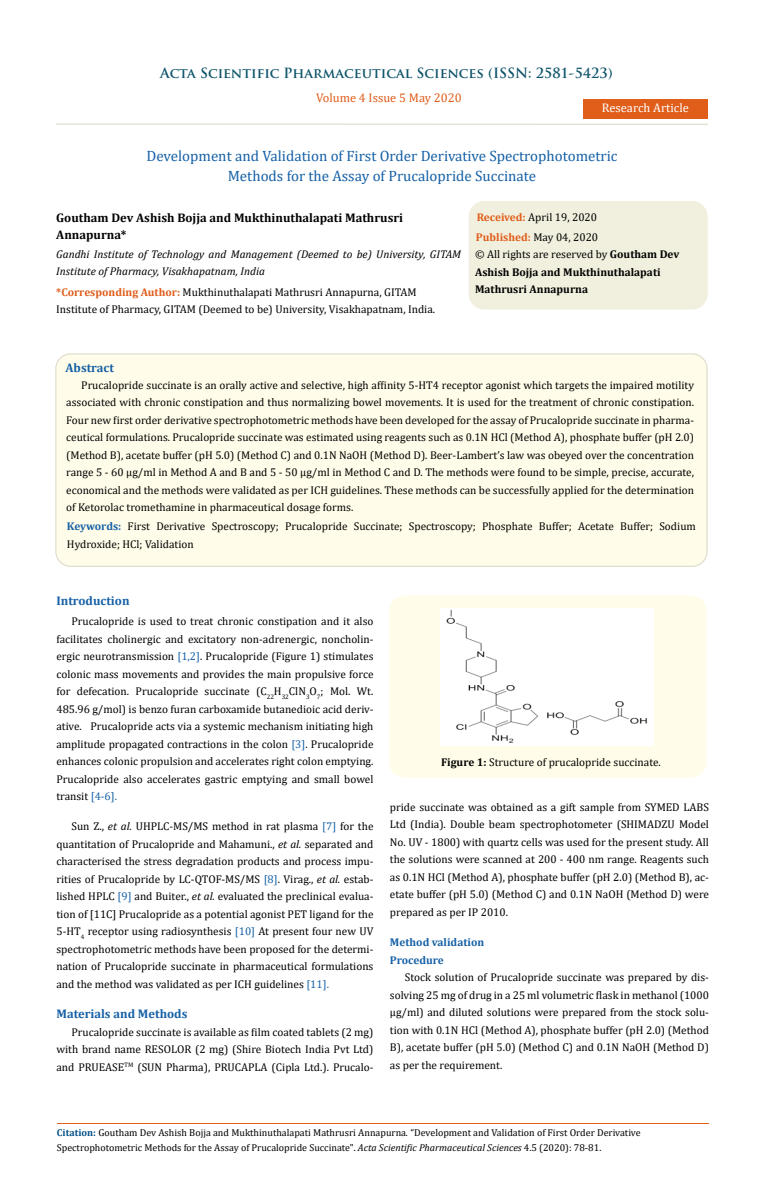
<style>
.page{position:relative;width:764px;height:1200px;background:#fff}
.page>*{position:absolute;margin:0;border:0;box-sizing:border-box;transform-origin:0 0}
.t1{font:15px/20px "Cambria";color:#1560a6;text-align:center}
.t2{font:700 13.75px "Trajan Pro";color:#0e546a}
.t3{font:700 12.5px/17.5px "Cambria";color:#000}
.t4{font:700 12.5px "Cambria";color:#1560a6}
.t5{font:12.5px "Cambria";color:#e05d1a}
.t6{font:12.5px "Cambria";color:#fff}
.t7{font:11.25px/17.5px "Cambria";color:#000;text-align:justify}
.t8{font:italic 11.25px/17.5px "Cambria";color:#000}
.t9{font:700 11.25px/17.5px "Cambria";color:#000}
.t10{font:700 11.25px/18px "Cambria";color:#1560a6}
.t11{font:10px/15px "Cambria";color:#000}
.s1{font-weight:700;color:#e05d1a}
.s2{font-weight:400}
.s3{font-weight:700;color:#1560a6}
.s4{color:#1560a6}
.s5{font-style:italic}
.s6{font-weight:700}
.s7{font-weight:700;color:#035089}
</style>
<div class="page">
<div style="left:583px;top:99px;width:124px;height:20px;background:#e05d1a"></div>
<hr style="left:56px;top:123px;width:651px;height:2px;background:#e0dfcd">
<hr style="left:57px;top:1123px;width:651px;height:1px;background:#e05d1a">
<div style="left:469px;top:202px;width:238px;height:107px;background:#f1f0de;border-radius:15px"></div>
<div style="left:468px;top:201px;width:239px;height:108px;border:1px solid #f1f0de;border-radius:15px"></div>
<div style="left:56px;top:354px;width:651px;height:212px;background:#fffde9;border-radius:15px"></div>
<div style="left:55px;top:353px;width:652px;height:214px;border:1px solid #e0dfcd;border-radius:15px"></div>
<div style="left:389px;top:595px;width:317px;height:183px;background:#fffde9;border-radius:15px"></div>
<div style="left:440px;top:608px;width:213px;height:137px;background:#fff"></div>
<p class="t2" style="left:160px;top:64px;width:454px">Acta Scientific Pharmaceutical Sciences (ISSN: 2581-5423)</p>
<p class="t5" style="left:316px;top:91px;width:147px">Volume 4 Issue 5 May 2020</p>
<p class="t6" style="left:602px;top:100px;width:89px">Research Article</p>
<h1 class="t1" style="left:146px;top:146px;width:472px">Development and Validation of First Order Derivative Spectrophotometric<br>Methods for the Assay of Prucalopride Succinate</h1>
<p class="t3" style="left:56px;top:209px;width:348px">Goutham Dev Ashish Bojja and Mukthinuthalapati Mathrusri<br>Annapurna*</p>
<p class="t8" style="left:56px;top:245px;width:406px">Gandhi Institute of Technology and Management (Deemed to be) University, GITAM<br>Institute of Pharmacy, Visakhapatnam, India</p>
<p class="t7" style="left:56px;top:283px;width:380px"><span class="s1">*Corresponding Author:</span> Mukthinuthalapati Mathrusri Annapurna, GITAM<br>Institute of Pharmacy, GITAM (Deemed to be) University, Visakhapatnam, India.</p>
<p class="t7" style="left:476px;top:208px;width:124px;line-height:19.1px"><span class="s1">Received:</span> April 19, 2020<br><span class="s1">Published:</span> May 04, 2020</p>
<p class="t9" style="left:475px;top:245px;width:206px"><span class="s2">© All rights are reserved by</span> Goutham Dev<br>Ashish Bojja and Mukthinuthalapati<br>Mathrusri Annapurna</p>
<p class="t4" style="left:66px;top:359px;width:50px">Abstract</p>
<p class="t7" style="left:66px;top:376px;width:629px;text-indent:15px">Prucalopride succinate is an orally active and selective, high affinity 5-HT4 receptor agonist which targets the impaired motility associated with chronic constipation and thus normalizing bowel movements. It is used for the treatment of chronic constipation.<br>Four new first order derivative spectrophotometric methods have been developed for the assay of Prucalopride succinate in pharma&shy;ceutical formulations. Prucalopride succinate was estimated using reagents such as 0.1N HCl (Method A), phosphate buffer (pH 2.0) (Method B), acetate buffer (pH 5.0) (Method C) and 0.1N NaOH (Method D). Beer-Lambert’s law was obeyed over the concentration range 5 - 60 µg/ml in Method A and B and 5 - 50 µg/ml in Method C and D. The methods were found to be simple, precise, accurate, economical and the methods were validated as per ICH guidelines. These methods can be successfully applied for the determination of Ketorolac tromethamine in pharmaceutical dosage forms.</p>
<p class="t7" style="left:67px;top:518px;width:630px"><span class="s3">Keywords:</span> First Derivative Spectroscopy; Prucalopride Succinate; Spectroscopy; Phosphate Buffer; Acetate Buffer; Sodium<br>Hydroxide; HCl; Validation</p>
<p class="t4" style="left:56px;top:592px;width:75px">Introduction</p>
<p class="t7" style="left:56px;top:613px;width:318px;text-indent:15px">Prucalopride is used to treat chronic constipation and it also facilitates cholinergic and excitatory non-adrenergic, noncholin&shy;ergic neurotransmission <span class="s4">[1,2]</span>. Prucalopride (Figure 1) stimulates colonic mass movements and provides the main propulsive force for defecation. Prucalopride succinate (C<sub>22</sub>H<sub>32</sub>ClN<sub>3</sub>O<sub>7</sub>; Mol. Wt.<br>485.96 g/mol) is benzo furan carboxamide butanedioic acid deriv&shy;ative. Prucalopride acts via a systemic mechanism initiating high amplitude propagated contractions in the colon <span class="s4">[3]</span>. Prucalopride enhances colonic propulsion and accelerates right colon emptying.<br>Prucalopride also accelerates gastric emptying and small bowel transit <span class="s4">[4-6].</span></p>
<p class="t7" style="left:56px;top:818px;width:318px;text-indent:15px">Sun Z., <span class="s5">et al.</span> UHPLC-MS/MS method in rat plasma <span class="s4">[7]</span> for the quantitation of Prucalopride and Mahamuni., <span class="s5">et al.</span> separated and characterised the stress degradation products and process impu&shy;rities of Prucalopride by LC-QTOF-MS/MS <span class="s4">[8]</span>. Virag., <span class="s5">et al.</span> estab&shy;lished HPLC <span class="s4">[9]</span> and Buiter., <span class="s5">et al.</span> evaluated the preclinical evalua&shy;tion of [11C] Prucalopride as a potential agonist PET ligand for the 5-HT<sub>4</sub> receptor using radiosynthesis <span class="s4">[10]</span> At present four new UV spectrophotometric methods have been proposed for the determi&shy;nation of Prucalopride succinate in pharmaceutical formulations and the method was validated as per ICH guidelines <span class="s4">[11].</span></p>
<p class="t4" style="left:56px;top:1005px;width:133px">Materials and Methods</p>
<p class="t7" style="left:56px;top:1023px;width:318px;text-indent:15px">Prucalopride succinate is available as film coated tablets (2 mg) with brand name RESOLOR (2 mg) (Shire Biotech India Pvt Ltd) and PRUEASE<sup>TM</sup> (SUN Pharma), PRUCAPLA (Cipla Ltd.). Prucalo-</p>
<p class="t7" style="left:441px;top:753px;width:221px"><span class="s6">Figure 1:</span> Structure of prucalopride succinate.</p>
<p class="t7" style="left:390px;top:798px;width:320px">pride succinate was obtained as a gift sample from SYMED LABS Ltd (India). Double beam spectrophotometer (SHIMADZU Model No. UV - 1800) with quartz cells was used for the present study. All the solutions were scanned at 200 - 400 nm range. Reagents such as 0.1N HCl (Method A), phosphate buffer (pH 2.0) (Method B), ac&shy;etate buffer (pH 5.0) (Method C) and 0.1N NaOH (Method D) were prepared as per IP 2010.</p>
<p class="t10" style="left:390px;top:932px;width:96px">Method validation<br>Procedure</p>
<p class="t7" style="left:390px;top:968px;width:320px;text-indent:15px">Stock solution of Prucalopride succinate was prepared by dis&shy;solving 25 mg of drug in a 25 ml volumetric flask in methanol (1000 µg/ml) and diluted solutions were prepared from the stock solu&shy;tion with 0.1N HCl (Method A), phosphate buffer (pH 2.0) (Method B), acetate buffer (pH 5.0) (Method C) and 0.1N NaOH (Method D) as per the requirement.</p>
<p class="t11" style="left:57px;top:1125px;width:585px"><span class="s7">Citation:</span> Goutham Dev Ashish Bojja and Mukthinuthalapati Mathrusri Annapurna<span class="s5">.</span> “Development and Validation of First Order Derivative<br>Spectrophotometric Methods for the Assay of Prucalopride Succinate". <span class="s5">Acta Scientific Pharmaceutical Sciences</span> 4.5 (2020): 78-81.</p>
</div>
